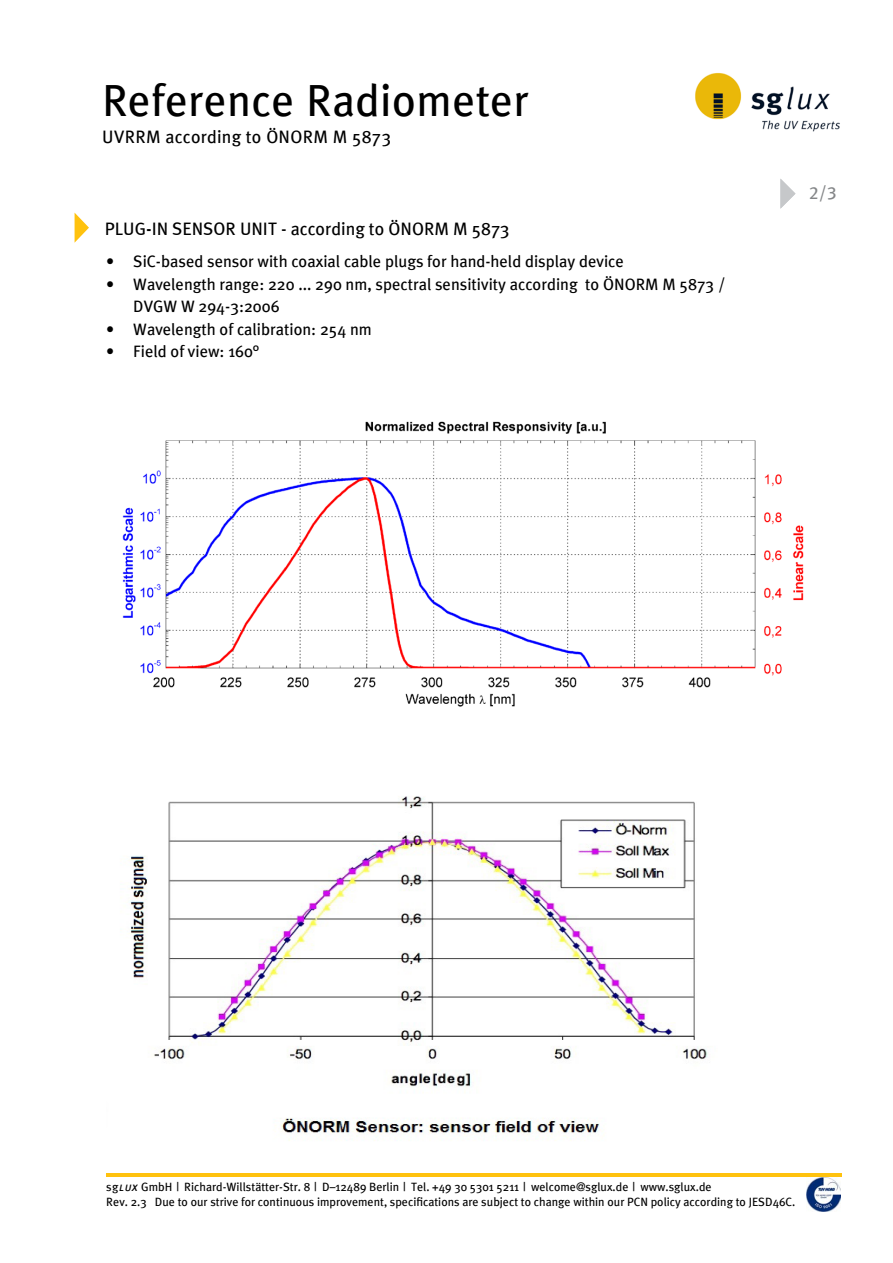
<style>
.page{position:relative;width:893px;height:1263px;background:#fff}
.page>*{position:absolute;margin:0;border:0;box-sizing:border-box;transform-origin:0 0}
.t1{font:45px "Meta Plus";letter-spacing:.005em;color:#000}
.t2{font:18px "Meta Plus";letter-spacing:.005em;color:#000}
.t3{font:18px "Meta Plus Book Caps";color:#848688}
.t4{font:16.5px/22.5px "Meta Plus";color:#000}
.t5{font:12px "Meta Plus";color:#000}
.s1{font-family:"Meta Plus Book Caps"}
.s2{font-family:"Meta Plus Book Caps";font-style:italic}
</style>
<div class="page">
<hr style="left:106px;top:1173px;width:736px;height:3px;background:#ffc20e">
<img style="left:806px;top:1178px;width:34px;height:34px">
<svg style="left:780px;top:179px;width:15px;height:30px"></svg>
<svg style="left:75px;top:213px;width:14px;height:29px"></svg>
<img style="left:122px;top:421px;width:682px;height:286px">
<img style="left:129px;top:796px;width:579px;height:345px">
<img style="left:695px;top:72px;width:145px;height:59px">
<p class="t1" style="left:102px;top:74px;width:428px">Reference Radiometer</p>
<p class="t2" style="left:102px;top:126px;width:291px">UVRRM according to ÖNORM M 5873</p>
<p class="t2" style="left:105px;top:218px;width:406px"><span class="s1">PLUG-IN SENSOR UNIT</span> - according to ÖNORM M 5873</p>
<p class="t4" style="left:133px;top:250px;width:492px">SiC-based sensor with coaxial cable plugs for hand-held display device</p>
<p class="t4" style="left:133px;top:273px;width:594px">Wavelength range: 220 ... 290 nm, spectral sensitivity according to ÖNORM M 5873 /<br>DVGW W 294-3:2006</p>
<p class="t4" style="left:133px;top:318px;width:240px">Wavelength of calibration: 254 nm</p>
<p class="t4" style="left:133px;top:340px;width:128px">Field of view: 160°</p>
<h3 class="t4" style="left:106px;top:250px;width:10px">• •</h3>
<h3 class="t4" style="left:106px;top:318px;width:10px">• •</h3>
<p class="t3" style="left:809px;top:182px;width:29px">2/3</p>
<p class="t5" style="left:106px;top:1179px;width:607px">sg<span class="s2">lux</span> GmbH | Richard-Willstätter-Str. 8 | D–12489 Berlin | Tel. +49 30 5301 5211 | welcome@sglux.de | www.sglux.de</p>
<p class="t5" style="left:106px;top:1194px;width:691px">Rev. 2.3 Due to our strive for continuous improvement, specifications are subject to change within our PCN policy according to JESD46C.</p>
</div>
